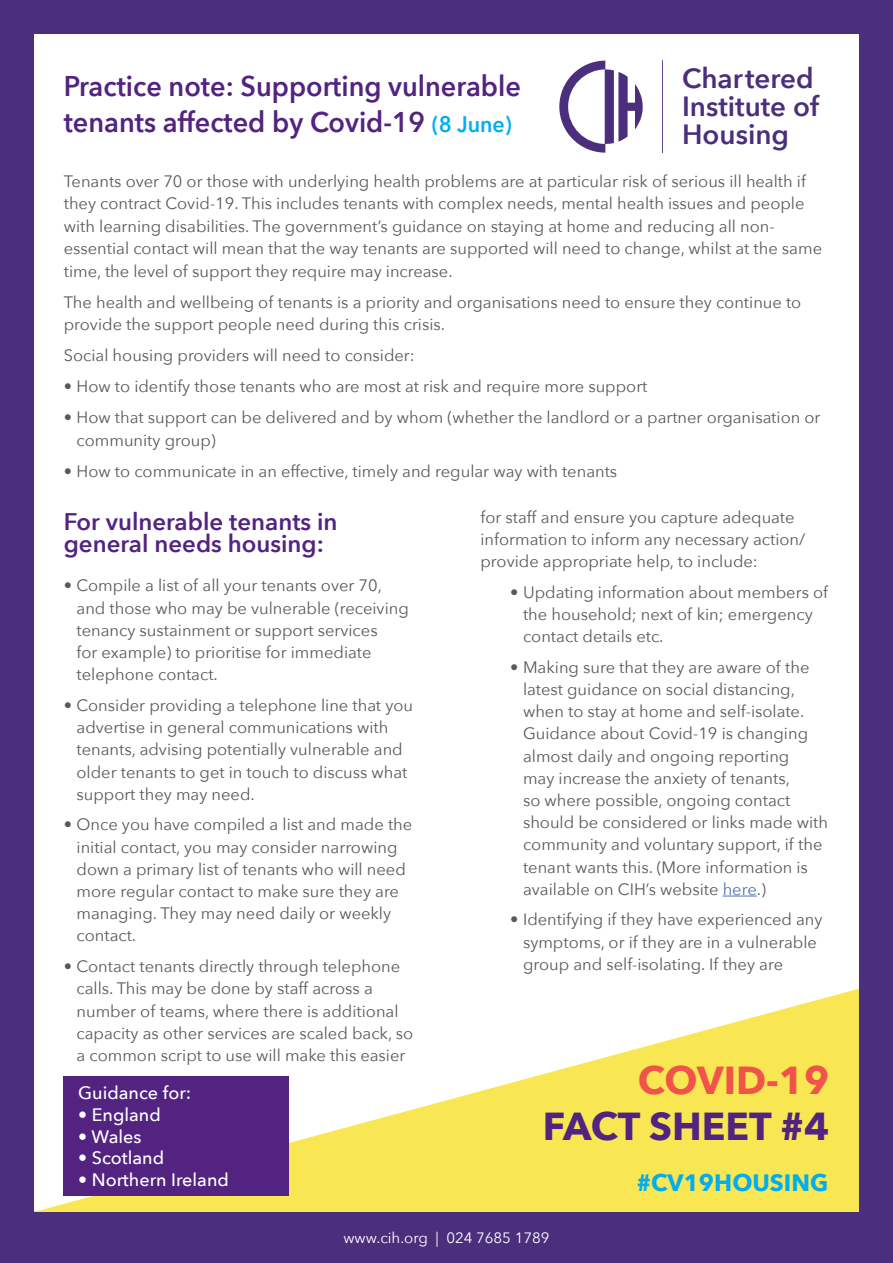
<style>
.page{position:relative;width:893px;height:1263px;background:#4b2e7c}
.page>*{position:absolute;margin:0;border:0;box-sizing:border-box;transform-origin:0 0}
.t1{font:700 39px "Avenir Next";color:#522380}
.t2{font:700 39px "Avenir Next";color:#f05349}
.t3{font:600 28.5px/36px "Avenir Next";color:#522380;scale:.95 1}
.t4{font:600 27.75px/27.9px "Avenir Next";color:#4b2e7c}
.t5{font:600 24px/22.2px "Avenir Next";color:#522380}
.t6{font:700 23.7px "Avenir Next";color:#00aeef}
.t7{font:500 18px "Avenir Next";color:#fff}
.t8{font:16.5px/22.2px "Avenir Next";color:#58595b}
.t9{font:15px "Avenir Next";color:#fff}
.s1{font-size:22.5px;color:#00aeef}
.s2{color:#4f73ad}
</style>
<div class="page">
<div style="left:34px;top:34px;width:825px;height:955px;background:#fff"></div>
<svg style="left:559px;top:61px;width:84px;height:92px"></svg>
<hr style="left:662px;top:60px;width:1px;height:93px;background:#4b2e7c">
<svg style="left:34px;top:989px;width:825px;height:223px;background:#faf09f"></svg>
<hr style="left:723px;top:896px;width:34px;height:1px;background:#4f73ad">
<div style="left:63px;top:1077px;width:226px;height:119px;background:#522380"></div>
<h3 class="t4" style="left:682px;top:64px;width:138px">Chartered<br>Institute of<br>Housing</h3>
<h2 class="t3" style="left:64px;top:68px;width:483px">Practice note: Supporting vulnerable tenants affected by Covid-19 <span class="s1">(8 June)</span></h2>
<p class="t8" style="left:64px;top:169px;width:760px">Tenants over 70 or those with underlying health problems are at particular risk of serious ill health if they contract Covid-19. This includes tenants with complex needs, mental health issues and people with learning disabilities. The government’s guidance on staying at home and reducing all non&shy;essential contact will mean that the way tenants are supported will need to change, whilst at the same time, the level of support they require may increase.</p>
<p class="t8" style="left:64px;top:290px;width:739px">The health and wellbeing of tenants is a priority and organisations need to ensure they continue to provide the support people need during this crisis.</p>
<p class="t8" style="left:64px;top:344px;width:353px">Social housing providers will need to consider:</p>
<p class="t8" style="left:64px;top:375px;width:585px">• How to identify those tenants who are most at risk and require more support</p>
<p class="t8" style="left:77px;top:405px;width:745px;text-indent:-13px">• How that support can be delivered and by whom (whether the landlord or a partner organisation or community group)</p>
<p class="t8" style="left:64px;top:459px;width:555px">• How to communicate in an effective, timely and regular way with tenants</p>
<h3 class="t5" style="left:64px;top:510px;width:275px">For vulnerable tenants in general needs housing:</h3>
<p class="t8" style="left:77px;top:574px;width:334px;text-indent:-13px">• Compile a list of all your tenants over 70, and those who may be vulnerable (receiving tenancy sustainment or support services<br>for example) to prioritise for immediate telephone contact.</p>
<p class="t8" style="left:77px;top:693px;width:338px;text-indent:-13px">• Consider providing a telephone line that you advertise in general communications with tenants, advising potentially vulnerable and older tenants to get in touch to discuss what support they may need.</p>
<p class="t8" style="left:77px;top:813px;width:337px;text-indent:-13px">• Once you have compiled a list and made the initial contact, you may consider narrowing down a primary list of tenants who will need more regular contact to make sure they are managing. They may need daily or weekly contact.</p>
<p class="t8" style="left:77px;top:954px;width:338px;text-indent:-13px">• Contact tenants directly through telephone calls. This may be done by staff across a number of teams, where there is additional capacity as other services are scaled back, so a common script to use will make this easier</p>
<p class="t7" style="left:78px;top:1078px;width:114px">Guidance for:</p>
<p class="t7" style="left:78px;top:1099px;width:84px">• England</p>
<p class="t7" style="left:78px;top:1121px;width:65px">• Wales</p>
<p class="t7" style="left:78px;top:1143px;width:87px">• Scotland</p>
<p class="t7" style="left:78px;top:1164px;width:152px">• Northern Ireland</p>
<p class="t8" style="left:480px;top:505px;width:326px">for staff and ensure you capture adequate information to inform any necessary action/ provide appropriate help, to include:</p>
<p class="t8" style="left:523px;top:580px;width:307px;text-indent:-13px">• Updating information about members of the household; next of kin; emergency contact details etc.</p>
<p class="t8" style="left:523px;top:655px;width:307px;text-indent:-13px">• Making sure that they are aware of the latest guidance on social distancing, when to stay at home and self-isolate.<br>Guidance about Covid-19 is changing almost daily and ongoing reporting<br>may increase the anxiety of tenants,<br>so where possible, ongoing contact should be considered or links made with community and voluntary support, if the tenant wants this. (More information is available on CIH’s website <span class="s2">here</span>.)</p>
<p class="t8" style="left:523px;top:908px;width:301px;text-indent:-13px">• Identifying if they have experienced any symptoms, or if they are in a vulnerable group and self-isolating. If they are</p>
<h1 class="t2" style="left:638px;top:1046px;width:193px">COVID-19</h1>
<h1 class="t1" style="left:543px;top:1093px;width:288px">FACT SHEET #4</h1>
<h3 class="t6" style="left:637px;top:1162px;width:193px">#CV19HOUSING</h3>
<p class="t9" style="left:343px;top:1225px;width:208px">www.cih.org | 024 7685 1789</p>
</div>
